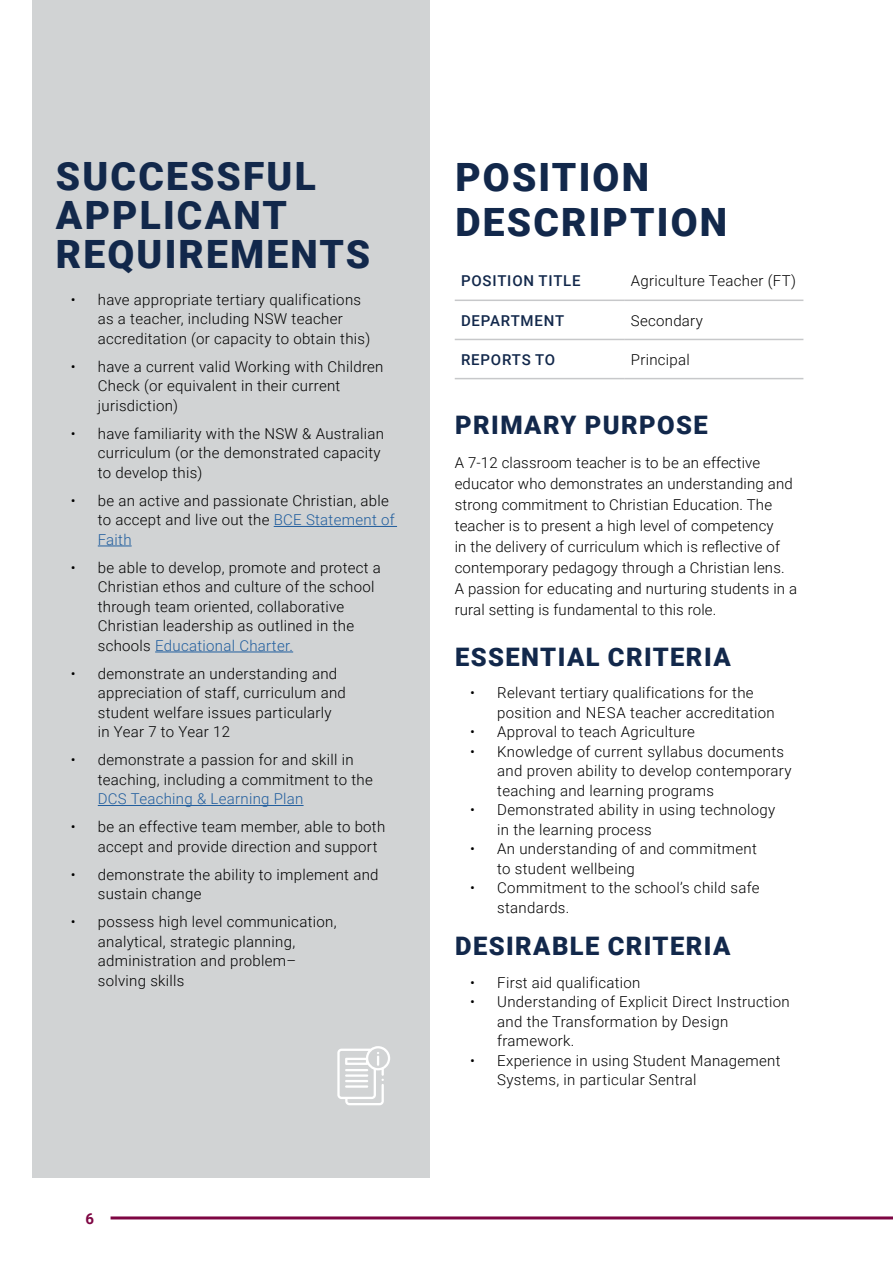
<style>
.page{position:relative;width:893px;height:1263px;background:#fff}
.page>*{position:absolute;margin:0;border:0;box-sizing:border-box;transform-origin:0 0}
.t1{font:900 39px/39px "Roboto";letter-spacing:.055em;color:#12284b}
.t2{font:900 25.5px "Roboto";letter-spacing:.055em;color:#12284b}
.t3{font:300 15px/19.5px "Roboto";letter-spacing:.02em;color:#000}
.t4{font:500 15px "Roboto";letter-spacing:.055em;color:#12284b}
.t5{font:300 15px "Roboto";letter-spacing:.02em;color:#215e9e}
.t6{font:700 15px "Roboto";color:#7e0643}
.s1{color:#215e9e}
</style>
<div class="page">
<hr style="left:455px;top:300px;width:170px;height:1px;background:#c7c8ca">
<hr style="left:625px;top:300px;width:178px;height:1px;background:#c7c8ca">
<hr style="left:455px;top:339px;width:170px;height:1px;background:#c7c8ca">
<hr style="left:625px;top:339px;width:178px;height:1px;background:#c7c8ca">
<hr style="left:455px;top:378px;width:170px;height:1px;background:#c7c8ca">
<hr style="left:625px;top:378px;width:178px;height:1px;background:#c7c8ca">
<div style="left:32px;top:0;width:397px;height:1178px;background:#d1d3d4"></div>
<svg style="left:337px;top:1046px;width:53px;height:59px"></svg>
<hr style="left:345px;top:1069px;width:23px;height:2px;background:#fff">
<hr style="left:345px;top:1074px;width:23px;height:3px;background:#fff">
<hr style="left:345px;top:1080px;width:23px;height:2px;background:#fff">
<hr style="left:345px;top:1085px;width:23px;height:3px;background:#fff">
<hr style="left:274px;top:526px;width:123px;height:1px;background:#215e9e">
<hr style="left:98px;top:546px;width:34px;height:1px;background:#215e9e">
<hr style="left:155px;top:652px;width:138px;height:1px;background:#215e9e">
<hr style="left:98px;top:805px;width:206px;height:1px;background:#215e9e">
<hr style="left:111px;top:1216px;width:782px;height:3px;background:#7e0643">
<h1 class="t1" style="left:56px;top:155px;width:316px">SUCCESSFUL<br>APPLICANT<br>REQUIREMENTS</h1>
<p class="t3" style="left:98px;top:289px;width:274px;text-indent:-27px">• have appropriate tertiary qualifications as a teacher, including NSW teacher accreditation (or capacity to obtain this)</p>
<p class="t3" style="left:98px;top:356px;width:287px;text-indent:-27px">• have a current valid Working with Children<br>Check (or equivalent in their current jurisdiction)</p>
<p class="t3" style="left:98px;top:423px;width:288px;text-indent:-27px">• have familiarity with the NSW &amp; Australian curriculum (or the demonstrated capacity to develop this)</p>
<p class="t3" style="left:98px;top:490px;width:298px;text-indent:-27px">• be an active and passionate Christian, able to accept and live out the <span class="s1">BCE Statement of<br>Faith</span></p>
<p class="t3" style="left:98px;top:557px;width:285px;text-indent:-27px">• be able to develop, promote and protect a Christian ethos and culture of the school through team oriented, collaborative Christian leadership as outlined in the schools <span class="s1">Educational Charter.</span></p>
<p class="t3" style="left:98px;top:663px;width:250px;text-indent:-27px">• demonstrate an understanding and appreciation of staff, curriculum and student welfare issues particularly in Year 7 to Year 12</p>
<p class="t3" style="left:98px;top:750px;width:277px;text-indent:-27px">• demonstrate a passion for and skill in teaching, including a commitment to the</p>
<p class="t5" style="left:98px;top:788px;width:207px">DCS Teaching &amp; Learning Plan</p>
<p class="t3" style="left:98px;top:817px;width:289px;text-indent:-27px">• be an effective team member, able to both accept and provide direction and support</p>
<p class="t3" style="left:98px;top:864px;width:282px;text-indent:-27px">• demonstrate the ability to implement and sustain change</p>
<p class="t3" style="left:98px;top:912px;width:240px;text-indent:-27px">• possess high level communication, analytical, strategic planning, administration and problem– solving skills</p>
<p class="t6" style="left:85px;top:1208px;width:10px">6</p>
<h1 class="t1" style="left:455px;top:153px;width:273px;line-height:45px">POSITION<br>DESCRIPTION</h1>
<p class="t4" style="left:461px;top:270px;width:121px">POSITION TITLE</p>
<p class="t3" style="left:631px;top:271px;width:167px">Agriculture Teacher (FT)</p>
<p class="t4" style="left:461px;top:310px;width:105px">DEPARTMENT</p>
<p class="t3" style="left:631px;top:310px;width:74px">Secondary</p>
<p class="t4" style="left:461px;top:349px;width:96px">REPORTS TO</p>
<p class="t3" style="left:631px;top:349px;width:61px">Principal</p>
<h2 class="t2" style="left:455px;top:407px;width:254px">PRIMARY PURPOSE</h2>
<p class="t3" style="left:455px;top:451px;width:344px;line-height:21px">A 7-12 classroom teacher is to be an effective educator who demonstrates an understanding and strong commitment to Christian Education. The teacher is to present a high level of competency<br>in the delivery of curriculum which is reflective of contemporary pedagogy through a Christian lens.<br>A passion for educating and nurturing students in a rural setting is fundamental to this role.</p>
<h2 class="t2" style="left:455px;top:639px;width:277px">ESSENTIAL CRITERIA</h2>
<p class="t3" style="left:497px;top:682px;width:279px;text-indent:-27px">• Relevant tertiary qualifications for the position and NESA teacher accreditation</p>
<p class="t3" style="left:470px;top:721px;width:226px">• Approval to teach Agriculture</p>
<p class="t3" style="left:497px;top:741px;width:296px;text-indent:-27px">• Knowledge of current syllabus documents and proven ability to develop contemporary teaching and learning programs</p>
<p class="t3" style="left:497px;top:799px;width:279px;text-indent:-27px">• Demonstrated ability in using technology in the learning process</p>
<p class="t3" style="left:497px;top:838px;width:261px;text-indent:-27px">• An understanding of and commitment to student wellbeing</p>
<p class="t3" style="left:497px;top:877px;width:264px;text-indent:-27px">• Commitment to the school’s child safe standards.</p>
<h2 class="t2" style="left:455px;top:928px;width:277px">DESIRABLE CRITERIA</h2>
<p class="t3" style="left:470px;top:972px;width:172px">• First aid qualification</p>
<p class="t3" style="left:497px;top:991px;width:294px;text-indent:-27px">• Understanding of Explicit Direct Instruction and the Transformation by Design framework.</p>
<p class="t3" style="left:497px;top:1050px;width:285px;text-indent:-27px">• Experience in using Student Management<br>Systems, in particular Sentral</p>
</div>
